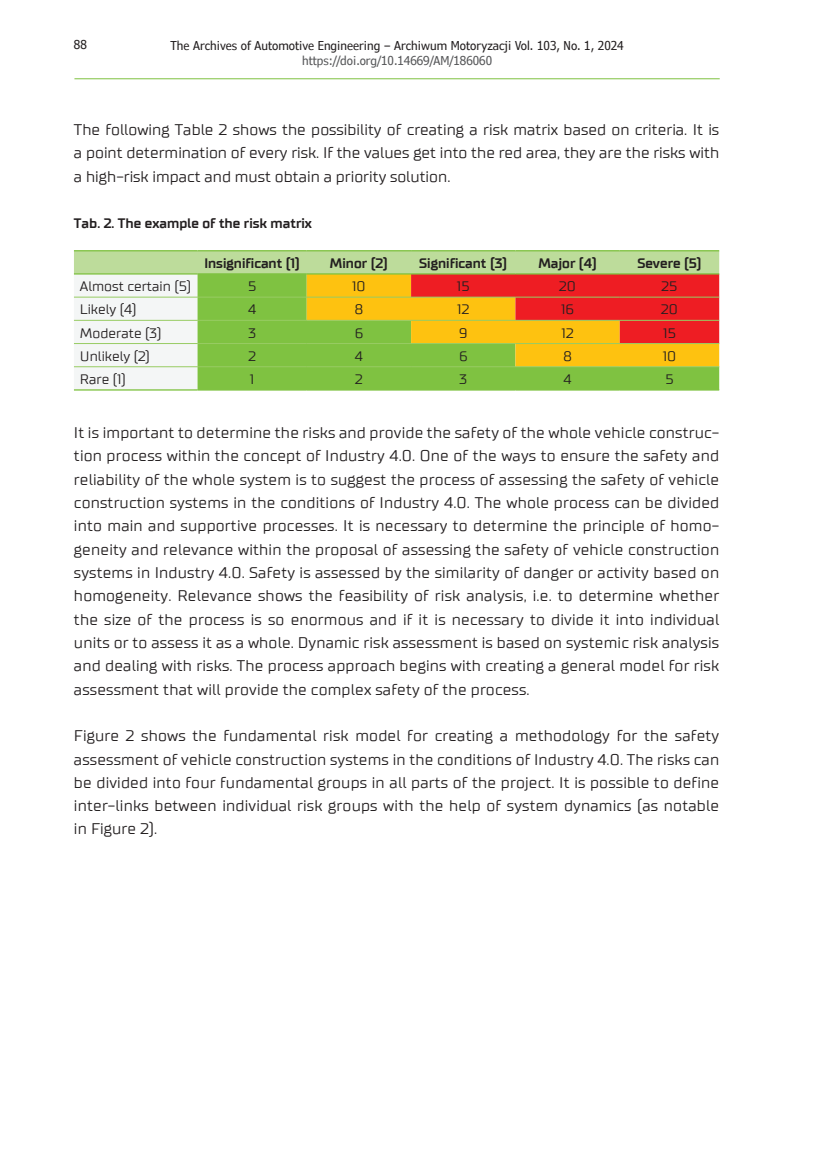
<style>
.page{position:relative;width:819px;height:1161px;background:#fff}
.page>*{position:absolute;margin:0;border:0;box-sizing:border-box;transform-origin:0 0}
.t1{font:15.75px/23.3px "TT Supermolot";letter-spacing:.01em;color:#231f20;text-align:justify}
.t2{font:14px "TT Supermolot";color:#231f20}
.t3{font:700 14px "TT Supermolot";color:#231f20}
.t4{font:condensed 12.25px "Verdana Pro";color:#231f20}
.t5{font:condensed 12.25px "Verdana Pro";color:#57585a}
</style>
<div class="page">
<hr style="left:74px;top:78px;width:645px;height:1px;background:#7fc241">
<svg style="left:74px;top:251px;width:645px;height:138px"></svg>
<hr style="left:74px;top:250px;width:123px;height:1px;background:#7fc241">
<hr style="left:197px;top:250px;width:110px;height:1px;background:#7fc241">
<hr style="left:307px;top:250px;width:104px;height:1px;background:#7fc241">
<hr style="left:411px;top:250px;width:104px;height:1px;background:#7fc241">
<hr style="left:515px;top:250px;width:104px;height:1px;background:#7fc241">
<hr style="left:619px;top:250px;width:100px;height:1px;background:#7fc241">
<hr style="left:74px;top:273px;width:123px;height:2px;background:#7fc241">
<hr style="left:197px;top:273px;width:110px;height:2px;background:#7fc241">
<hr style="left:307px;top:273px;width:104px;height:2px;background:#7fc241">
<hr style="left:411px;top:273px;width:104px;height:2px;background:#7fc241">
<hr style="left:515px;top:273px;width:104px;height:2px;background:#7fc241">
<hr style="left:619px;top:273px;width:100px;height:2px;background:#7fc241">
<hr style="left:74px;top:389px;width:123px;height:2px;background:#7fc241">
<hr style="left:197px;top:389px;width:110px;height:2px;background:#7fc241">
<hr style="left:307px;top:389px;width:104px;height:2px;background:#7fc241">
<hr style="left:411px;top:389px;width:104px;height:2px;background:#7fc241">
<hr style="left:515px;top:389px;width:104px;height:2px;background:#7fc241">
<hr style="left:619px;top:389px;width:100px;height:2px;background:#7fc241">
<hr style="left:74px;top:297px;width:123px;height:1px;background:#98cc63">
<hr style="left:197px;top:297px;width:110px;height:1px;background:#98cc63">
<hr style="left:307px;top:297px;width:104px;height:1px;background:#98cc63">
<hr style="left:411px;top:297px;width:104px;height:1px;background:#98cc63">
<hr style="left:515px;top:297px;width:104px;height:1px;background:#98cc63">
<hr style="left:619px;top:297px;width:100px;height:1px;background:#98cc63">
<hr style="left:74px;top:320px;width:123px;height:1px;background:#98cc63">
<hr style="left:197px;top:320px;width:110px;height:1px;background:#98cc63">
<hr style="left:307px;top:320px;width:104px;height:1px;background:#98cc63">
<hr style="left:411px;top:320px;width:104px;height:1px;background:#98cc63">
<hr style="left:515px;top:320px;width:104px;height:1px;background:#98cc63">
<hr style="left:619px;top:320px;width:100px;height:1px;background:#98cc63">
<hr style="left:74px;top:343px;width:123px;height:1px;background:#98cc63">
<hr style="left:197px;top:343px;width:110px;height:1px;background:#98cc63">
<hr style="left:307px;top:343px;width:104px;height:1px;background:#98cc63">
<hr style="left:411px;top:343px;width:104px;height:1px;background:#98cc63">
<hr style="left:515px;top:343px;width:104px;height:1px;background:#98cc63">
<hr style="left:619px;top:343px;width:100px;height:1px;background:#98cc63">
<hr style="left:74px;top:366px;width:123px;height:1px;background:#98cc63">
<hr style="left:197px;top:366px;width:110px;height:1px;background:#98cc63">
<hr style="left:307px;top:366px;width:104px;height:1px;background:#98cc63">
<hr style="left:411px;top:366px;width:104px;height:1px;background:#98cc63">
<hr style="left:515px;top:366px;width:104px;height:1px;background:#98cc63">
<hr style="left:619px;top:366px;width:100px;height:1px;background:#98cc63">
<p class="t4" style="left:74px;top:37px;width:14px">88</p>
<p class="t4" style="left:170px;top:37px;width:454px">The Archives of Automotive Engineering – Archiwum Motoryzacji Vol. 103, No. 1, 2024</p>
<p class="t5" style="left:302px;top:53px;width:191px">https://doi.org/10.14669/AM/186060</p>
<p class="t1" style="left:74px;top:118px;width:646px">The following Table 2 shows the possibility of creating a risk matrix based on criteria. It is a point determination of every risk. If the values get into the red area, they are the risks with a high-risk impact and must obtain a priority solution.</p>
<p class="t3" style="left:74px;top:215px;width:239px">Tab. 2. The example of the risk matrix</p>
<p class="t3" style="left:204px;top:254px;width:97px">Insignificant (1)</p>
<p class="t3" style="left:330px;top:254px;width:59px">Minor (2)</p>
<p class="t3" style="left:419px;top:254px;width:89px">Significant (3)</p>
<p class="t3" style="left:538px;top:254px;width:60px">Major (4)</p>
<p class="t3" style="left:637px;top:254px;width:66px">Severe (5)</p>
<p class="t2" style="left:80px;top:278px;width:113px">Almost certain (5)</p>
<p class="t2" style="left:248px;top:278px;width:10px">5</p>
<p class="t2" style="left:352px;top:278px;width:15px">10</p>
<p class="t2" style="left:457px;top:278px;width:14px">15</p>
<p class="t2" style="left:559px;top:278px;width:18px">20</p>
<p class="t2" style="left:661px;top:278px;width:17px">25</p>
<p class="t2" style="left:80px;top:301px;width:58px">Likely (4)</p>
<p class="t2" style="left:248px;top:301px;width:10px">4</p>
<p class="t2" style="left:355px;top:301px;width:10px">8</p>
<p class="t2" style="left:457px;top:301px;width:14px">12</p>
<p class="t2" style="left:561px;top:301px;width:14px">16</p>
<p class="t2" style="left:661px;top:301px;width:18px">20</p>
<p class="t2" style="left:80px;top:324px;width:83px">Moderate (3)</p>
<p class="t2" style="left:248px;top:324px;width:9px">3</p>
<p class="t2" style="left:355px;top:324px;width:10px">6</p>
<p class="t2" style="left:459px;top:324px;width:10px">9</p>
<p class="t2" style="left:561px;top:324px;width:14px">12</p>
<p class="t2" style="left:663px;top:324px;width:14px">15</p>
<p class="t2" style="left:80px;top:347px;width:72px">Unlikely (2)</p>
<p class="t2" style="left:248px;top:347px;width:9px">2</p>
<p class="t2" style="left:355px;top:347px;width:10px">4</p>
<p class="t2" style="left:459px;top:347px;width:10px">6</p>
<p class="t2" style="left:563px;top:347px;width:10px">8</p>
<p class="t2" style="left:662px;top:347px;width:15px">10</p>
<p class="t2" style="left:80px;top:370px;width:47px">Rare (1)</p>
<p class="t2" style="left:250px;top:370px;width:6px">1</p>
<p class="t2" style="left:355px;top:370px;width:9px">2</p>
<p class="t2" style="left:459px;top:370px;width:9px">3</p>
<p class="t2" style="left:563px;top:370px;width:10px">4</p>
<p class="t2" style="left:665px;top:370px;width:10px">5</p>
<p class="t1" style="left:74px;top:421px;width:646px">It is important to determine the risks and provide the safety of the whole vehicle construc&shy;tion process within the concept of Industry 4.0. One of the ways to ensure the safety and reliability of the whole system is to suggest the process of assessing the safety of vehicle construction systems in the conditions of Industry 4.0. The whole process can be divided into main and supportive processes. It is necessary to determine the principle of homo&shy;geneity and relevance within the proposal of assessing the safety of vehicle construction systems in Industry 4.0. Safety is assessed by the similarity of danger or activity based on homogeneity. Relevance shows the feasibility of risk analysis, i.e. to determine whether the size of the process is so enormous and if it is necessary to divide it into individual units or to assess it as a whole. Dynamic risk assessment is based on systemic risk analysis and dealing with risks. The process approach begins with creating a general model for risk assessment that will provide the complex safety of the process.</p>
<p class="t1" style="left:74px;top:724px;width:646px">Figure 2 shows the fundamental risk model for creating a methodology for the safety assessment of vehicle construction systems in the conditions of Industry 4.0. The risks can be divided into four fundamental groups in all parts of the project. It is possible to define inter-links between individual risk groups with the help of system dynamics (as notable in Figure 2).</p>
</div>
